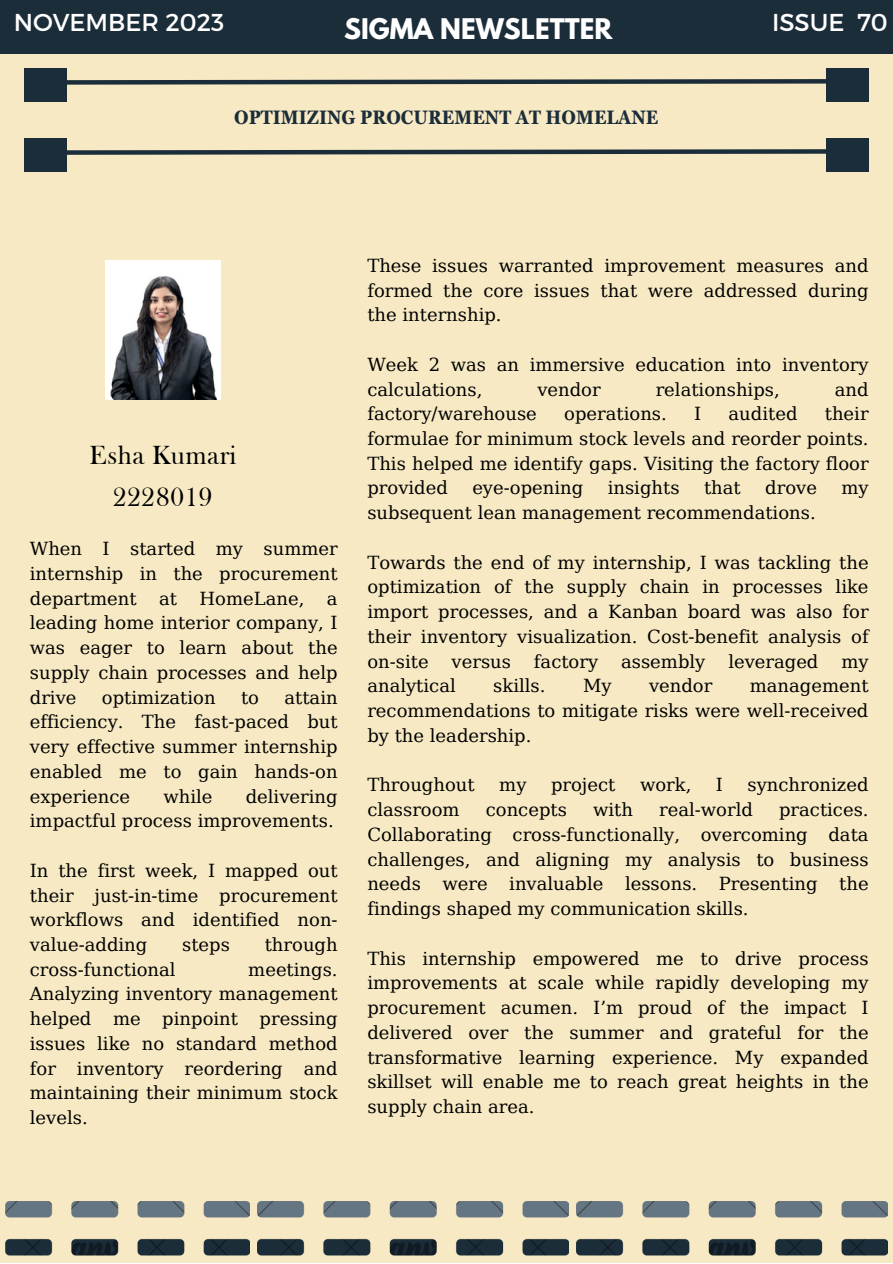
<style>
.page{position:relative;width:893px;height:1264px;background:#fff}
.page>*{position:absolute;margin:0;border:0;box-sizing:border-box;transform-origin:0 0}
.t1{font:27px "Frys Baskerville BT";color:#000}
.t2{font:700 25.2px "League Spartan";color:#fff}
.t3{font:24.45px "Montserrat";color:#fff}
.t4{font:700 condensed 19.5px "Georgia Pro";color:#1c2d3a}
.t5{font:18px/24.8px "DejaVu Serif";color:#000;text-align:justify}
</style>
<div class="page">
<div style="left:0;top:0;width:892px;height:1262px;background:#f6e9c3"></div>
<svg style="left:66px;top:147px;width:760px;height:10px"></svg>
<div style="left:826px;top:138px;width:42px;height:34px;background:#1c2d3a"></div>
<div style="left:24px;top:138px;width:42px;height:34px;background:#1c2d3a"></div>
<svg style="left:66px;top:77px;width:760px;height:10px"></svg>
<div style="left:826px;top:68px;width:42px;height:34px;background:#1c2d3a"></div>
<div style="left:24px;top:68px;width:42px;height:34px;background:#1c2d3a"></div>
<img style="left:5px;top:1201px;width:244px;height:55px">
<img style="left:258px;top:1201px;width:310px;height:55px">
<img style="left:576px;top:1201px;width:311px;height:55px">
<img style="left:106px;top:261px;width:114px;height:138px">
<div style="left:0;top:0;width:892px;height:54px;background:#1c2d3a"></div>
<p class="t3" style="left:14px;top:7px;width:212px">NOVEMBER 2023</p>
<p class="t2" style="left:344px;top:16px;width:270px">SIGMA NEWSLETTER</p>
<p class="t3" style="left:772px;top:7px;width:117px">ISSUE 70</p>
<p class="t4" style="left:234px;top:106px;width:425px">OPTIMIZING PROCUREMENT AT HOMELANE</p>
<p class="t1" style="left:89px;top:438px;width:149px">Esha Kumari</p>
<p class="t1" style="left:113px;top:480px;width:101px">2228019</p>
<p class="t5" style="left:30px;top:536px;width:309px">When I started my summer internship in the procurement department</p>
<p class="t5" style="left:159px;top:586px;width:19px">at</p>
<p class="t5" style="left:199px;top:586px;width:106px">HomeLane,</p>
<p class="t5" style="left:30px;top:586px;width:309px;text-indent:297px">a leading home interior company, I was eager to learn about the supply chain processes and help drive</p>
<p class="t5" style="left:30px;top:685px;width:309px;text-indent:254px">attain efficiency. The fast-paced but very effective summer internship enabled me to gain hands-on experience</p>
<p class="t5" style="left:102px;top:685px;width:115px">optimization</p>
<p class="t5" style="left:241px;top:685px;width:20px">to</p>
<p class="t5" style="left:30px;top:784px;width:309px;text-align:right">delivering<br>impactful process improvements.</p>
<p class="t5" style="left:30px;top:858px;width:309px">In the first week, I mapped out their just-in-time procurement workflows and identified non&shy;value-adding</p>
<p class="t5" style="left:163px;top:784px;width:51px">while</p>
<p class="t5" style="left:182px;top:932px;width:49px">steps</p>
<p class="t5" style="left:265px;top:932px;width:74px">through</p>
<p class="t5" style="left:30px;top:957px;width:147px">cross-functional</p>
<p class="t5" style="left:30px;top:957px;width:309px;text-indent:218px">meetings.<br>Analyzing inventory management helped me pinpoint pressing issues like no standard method for inventory reordering and maintaining their minimum stock levels.</p>
<p class="t5" style="left:367px;top:253px;width:502px">These issues warranted improvement measures and formed the core issues that were addressed during the internship.</p>
<p class="t5" style="left:367px;top:352px;width:502px">Week 2 was an immersive education into inventory calculations,</p>
<p class="t5" style="left:537px;top:377px;width:65px">vendor</p>
<p class="t5" style="left:655px;top:377px;width:126px">relationships,</p>
<p class="t5" style="left:834px;top:377px;width:35px">and</p>
<p class="t5" style="left:367px;top:401px;width:502px;text-indent:457px">their formulae for minimum stock levels and reorder points.<br>This helped me identify gaps. Visiting the factory floor provided</p>
<p class="t5" style="left:367px;top:401px;width:171px">factory/warehouse</p>
<p class="t5" style="left:564px;top:401px;width:104px">operations.</p>
<p class="t5" style="left:694px;top:401px;width:9px">I</p>
<p class="t5" style="left:728px;top:401px;width:70px">audited</p>
<p class="t5" style="left:472px;top:476px;width:112px">eye-opening</p>
<p class="t5" style="left:607px;top:476px;width:73px">insights</p>
<p class="t5" style="left:704px;top:476px;width:38px">that</p>
<p class="t5" style="left:765px;top:476px;width:53px">drove</p>
<p class="t5" style="left:841px;top:476px;width:29px">my</p>
<p class="t5" style="left:367px;top:500px;width:450px">subsequent lean management recommendations.</p>
<p class="t5" style="left:367px;top:550px;width:502px">Towards the end of my internship, I was tackling the optimization of the supply chain in processes like import processes, and a Kanban board was also for their inventory visualization. Cost-benefit analysis of on-site</p>
<p class="t5" style="left:451px;top:649px;width:61px">versus</p>
<p class="t5" style="left:534px;top:649px;width:66px">factory</p>
<p class="t5" style="left:621px;top:649px;width:86px">assembly</p>
<p class="t5" style="left:728px;top:649px;width:92px">leveraged</p>
<p class="t5" style="left:841px;top:649px;width:29px">my</p>
<p class="t5" style="left:367px;top:673px;width:90px">analytical</p>
<p class="t5" style="left:493px;top:673px;width:54px">skills.</p>
<p class="t5" style="left:583px;top:673px;width:30px">My</p>
<p class="t5" style="left:649px;top:673px;width:65px">vendor</p>
<p class="t5" style="left:367px;top:673px;width:502px;text-indent:382px">management recommendations to mitigate risks were well-received by the leadership.</p>
<p class="t5" style="left:367px;top:772px;width:109px">Throughout</p>
<p class="t5" style="left:499px;top:772px;width:29px">my</p>
<p class="t5" style="left:551px;top:772px;width:66px">project</p>
<p class="t5" style="left:640px;top:772px;width:53px">work,</p>
<p class="t5" style="left:716px;top:772px;width:9px">I</p>
<p class="t5" style="left:747px;top:772px;width:122px">synchronized</p>
<p class="t5" style="left:367px;top:797px;width:94px">classroom</p>
<p class="t5" style="left:485px;top:797px;width:83px">concepts</p>
<p class="t5" style="left:593px;top:797px;width:41px">with</p>
<p class="t5" style="left:659px;top:797px;width:95px">real-world</p>
<p class="t5" style="left:367px;top:797px;width:502px;text-indent:411px">practices.<br>Collaborating cross-functionally, overcoming data challenges, and aligning my analysis to business needs were invaluable lessons. Presenting the findings shaped my communication skills.</p>
<p class="t5" style="left:367px;top:945px;width:502px">This internship empowered me to drive process improvements at scale while rapidly developing my procurement acumen. I’m proud of the impact I delivered over the summer and grateful for the transformative learning experience. My expanded skillset will enable me to reach great heights in the supply chain area.</p>
</div>
